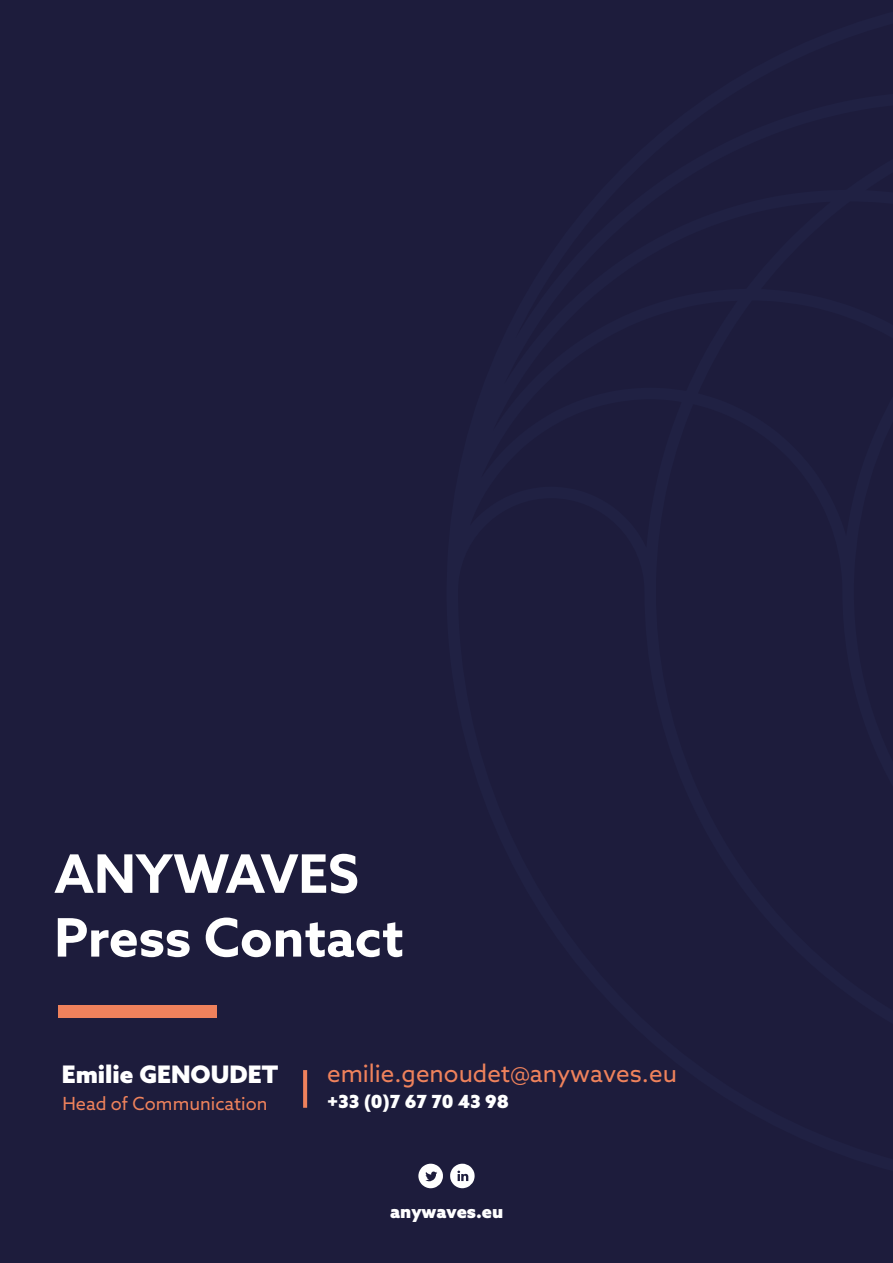
<style>
.page{position:relative;width:893px;height:1263px;background:#1d1c3c}
.page>*{position:absolute;margin:0;border:0;box-sizing:border-box;transform-origin:0 0}
.t1{font:700 53.1px/63.8px "Azo Sans";color:#fff}
.t2{font:24.15px "Azo Sans";color:#ef825c}
.t3{font:900 24.15px "Azo Sans";color:#fff}
.t4{font:900 18.15px "Azo Sans";color:#fff}
.t5{font:18.15px "Azo Sans";color:#ef825c}
</style>
<div class="page">
<div style="left:58px;top:1005px;width:158px;height:12px;background:#ef815c"></div>
<svg style="left:303px;top:1070px;width:4px;height:38px"></svg>
<svg style="left:418px;top:1164px;width:25px;height:24px"></svg>
<svg style="left:450px;top:1164px;width:25px;height:24px"></svg>
<h1 class="t1" style="left:54px;top:841px;width:351px">ANYWAVES<br>Press Contact</h1>
<p class="t3" style="left:62px;top:1058px;width:218px">Emilie GENOUDET</p>
<p class="t5" style="left:62px;top:1092px;width:207px">Head of Communication</p>
<p class="t2" style="left:327px;top:1057px;width:351px">emilie.genoudet@anywaves.eu</p>
<p class="t4" style="left:327px;top:1089px;width:183px">+33 (0)7 67 70 43 98</p>
<p class="t4" style="left:390px;top:1199px;width:115px">anywaves.eu</p>
</div>
